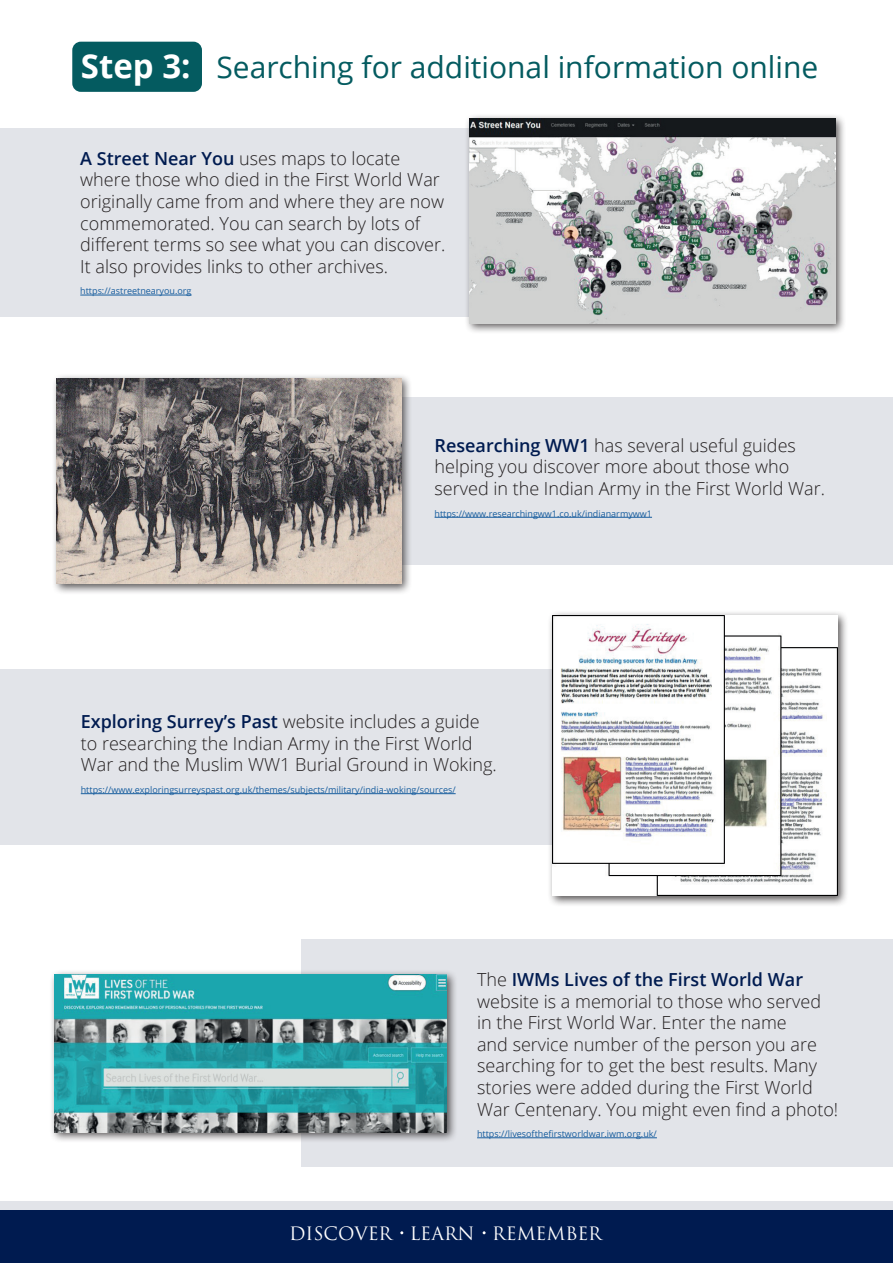
<style>
.page{position:relative;width:893px;height:1263px;background:#fff}
.page>*{position:absolute;margin:0;border:0;box-sizing:border-box;transform-origin:0 0}
.t1{font:30px "Open Sans";color:#045b60}
.t2{font:300 18px/21.6px "Open Sans";color:#231f20}
.t3{font:18px "Trajan Pro 3";color:#fff}
.t4{font:9px "Open Sans";color:#175d9e}
.s1{font-weight:700;font-size:33px;color:#fff}
.s2{font-weight:600;color:#001b50}
</style>
<div class="page">
<div style="left:301px;top:940px;width:592px;height:227px;background:#e2e4e9"></div>
<div style="left:0;top:669px;width:638px;height:176px;background:#e2e4e9"></div>
<div style="left:247px;top:397px;width:646px;height:167px;background:#e2e4e9"></div>
<div style="left:0;top:128px;width:655px;height:189px;background:#e2e4e9"></div>
<div style="left:0;top:1209px;width:893px;height:54px;background:#001b50"></div>
<div style="left:0;top:1201px;width:893px;height:9px;background:#e2e4e9"></div>
<div style="left:72px;top:42px;width:130px;height:50px;background:#045b60;border-radius:9px"></div>
<div style="left:465px;top:113px;width:382px;height:221px;background:#231f20;opacity:.75"></div>
<img style="left:470px;top:118px;width:365px;height:205px">
<hr style="left:80px;top:295px;width:112px;height:1px;background:#175d9e">
<hr style="left:435px;top:517px;width:217px;height:1px;background:#175d9e">
<div style="left:52px;top:373px;width:361px;height:222px;background:#231f20;opacity:.75"></div>
<img style="left:57px;top:378px;width:344px;height:206px">
<hr style="left:81px;top:793px;width:375px;height:1px;background:#175d9e">
<hr style="left:477px;top:1137px;width:180px;height:1px;background:#175d9e">
<div style="left:49px;top:969px;width:409px;height:174px;background:#231f20;opacity:.75"></div>
<img style="left:54px;top:975px;width:392px;height:157px">
<div style="left:548px;top:610px;width:301px;height:297px;background:#231f20;opacity:.75"></div>
<img style="left:553px;top:615px;width:285px;height:281px">
<h1 class="t1" style="left:81px;top:47px;width:739px"><span class="s1">Step 3:</span> Searching for additional information online</h1>
<p class="t2" style="left:80px;top:147px;width:367px"><span class="s2">A Street Near You</span> uses maps to locate where those who died in the First World War originally came from and where they are now commemorated. You can search by lots of different terms so see what you can discover.<br>It also provides links to other archives.</p>
<p class="t4" style="left:80px;top:285px;width:113px">https://astreetnearyou.org</p>
<p class="t2" style="left:435px;top:434px;width:392px"><span class="s2">Researching WW1</span> has several useful guides helping you discover more about those who served in the Indian Army in the First World War.</p>
<p class="t4" style="left:435px;top:507px;width:219px">https://www.researchingww1.co.uk/indianarmyww1</p>
<p class="t2" style="left:81px;top:710px;width:417px"><span class="s2">Exploring Surrey’s Past</span> website includes a guide to researching the Indian Army in the First World<br>War and the Muslim WW1 Burial Ground in Woking.</p>
<p class="t4" style="left:81px;top:783px;width:376px">https://www.exploringsurreyspast.org.uk/themes/subjects/military/india-woking/sources/</p>
<p class="t2" style="left:477px;top:968px;width:363px">The <span class="s2">IWMs Lives of the First World War </span>website is a memorial to those who served in the First World War. Enter the name<br>and service number of the person you are searching for to get the best results. Many stories were added during the First World War Centenary. You might even find a photo!</p>
<p class="t4" style="left:477px;top:1128px;width:181px">https://livesofthefirstworldwar.iwm.org.uk/</p>
<p class="t3" style="left:289px;top:1221px;width:314px">DISCOVER LEARN REMEMBER</p>
</div>
